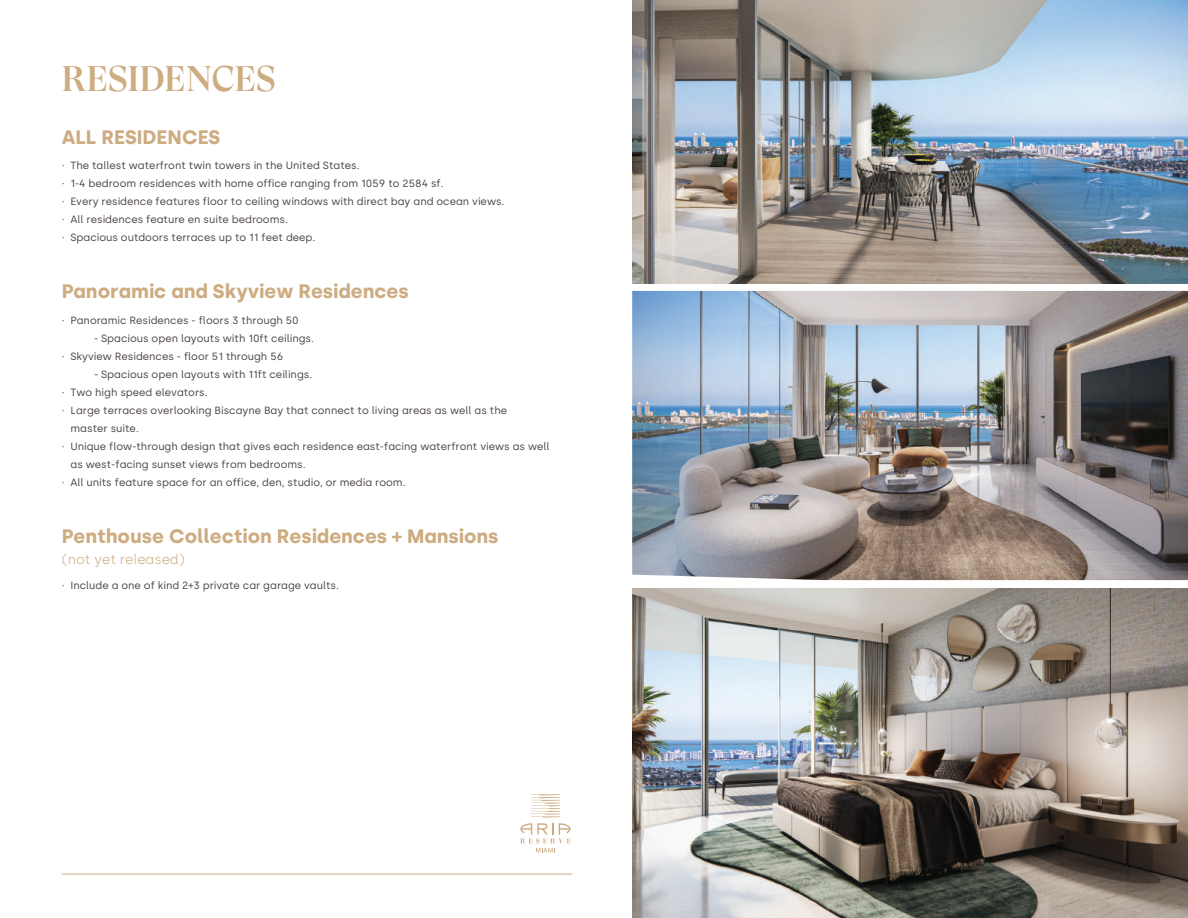
<style>
.page{position:relative;width:1188px;height:918px;background:#fff}
.page>*{position:absolute;margin:0;border:0;box-sizing:border-box;transform-origin:0 0}
.t1{font:500 35.55px "GT Super Display";color:#cdac81}
.t2{font:700 19.5px "Silka";color:#cdac81}
.t3{font:300 13.5px "Silka";color:#cdac81}
.t4{font:10.5px/18px "Silka";color:#49413f}
</style>
<div class="page">
<img style="left:632px;top:588px;width:556px;height:330px">
<img style="left:632px;top:291px;width:556px;height:289px">
<img style="left:632px;top:0;width:556px;height:283px">
<hr style="left:62px;top:874px;width:510px;height:1px;background:#cdac81">
<svg style="left:520px;top:794px;width:51px;height:58px"></svg>
<h1 class="t1" style="left:62px;top:60px;width:216px">RESIDENCES</h1>
<h2 class="t2" style="left:62px;top:125px;width:160px">ALL RESIDENCES</h2>
<p class="t4" style="left:62px;top:157px;width:444px">· The tallest waterfront twin towers in the United States.<br>· 1-4 bedroom residences with home office ranging from 1059 to 2584 sf.<br>· Every residence features floor to ceiling windows with direct bay and ocean views. · All residences feature en suite bedrooms.<br>· Spacious outdoors terraces up to 11 feet deep.</p>
<h2 class="t2" style="left:62px;top:280px;width:349px">Panoramic and Skyview Residences</h2>
<p class="t4" style="left:62px;top:311px;width:239px">· Panoramic Residences - floors 3 through 50</p>
<p class="t4" style="left:62px;top:329px;width:254px;text-indent:32px">- Spacious open layouts with 10ft ceilings. · Skyview Residences - floor 51 through 56</p>
<p class="t4" style="left:94px;top:365px;width:220px">- Spacious open layouts with 11ft ceilings.</p>
<p class="t4" style="left:62px;top:383px;width:148px">· Two high speed elevators.</p>
<p class="t4" style="left:62px;top:401px;width:447px">· Large terraces overlooking Biscayne Bay that connect to living areas as well as the</p>
<p class="t4" style="left:71px;top:419px;width:70px">master suite.</p>
<p class="t4" style="left:62px;top:437px;width:489px">· Unique flow-through design that gives each residence east-facing waterfront views as well</p>
<p class="t4" style="left:71px;top:455px;width:237px">as west-facing sunset views from bedrooms.</p>
<p class="t4" style="left:62px;top:473px;width:345px">· All units feature space for an office, den, studio, or media room.</p>
<h2 class="t2" style="left:62px;top:524px;width:438px">Penthouse Collection Residences + Mansions</h2>
<p class="t3" style="left:62px;top:551px;width:125px">(not yet released)</p>
<p class="t4" style="left:62px;top:577px;width:279px">· Include a one of kind 2+3 private car garage vaults.</p>
</div>
